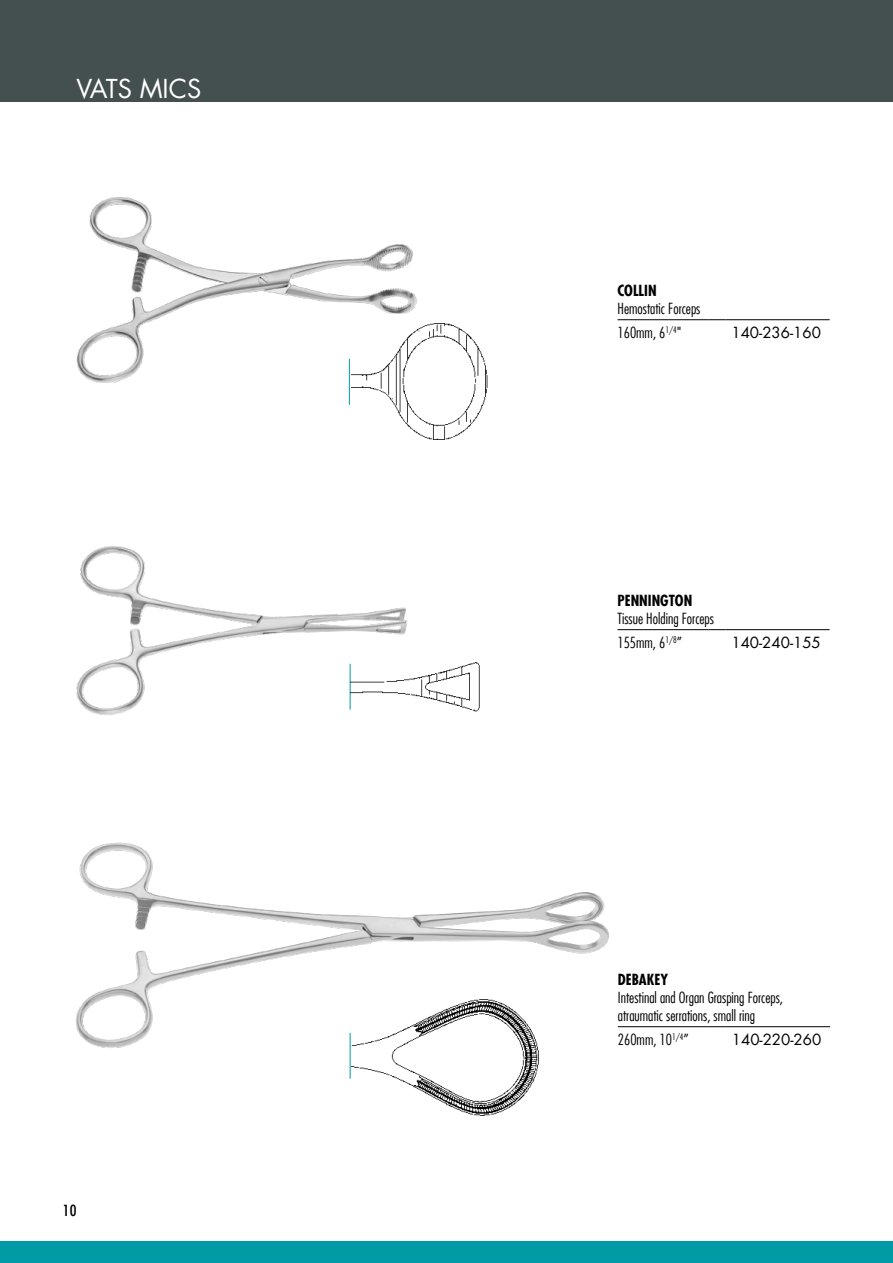
<style>
.page{position:relative;width:893px;height:1263px;background:#fff}
.page>*{position:absolute;margin:0;border:0;box-sizing:border-box;transform-origin:0 0}
.t1{font:25.5px "Futura LT";color:#fff}
.t2{font:300 condensed 15px/24px "Futura LT";color:#000}
.t3{font:15px "Futura LT";color:#000}
.t4{font:700 condensed 15px "Futura LT";color:#000}
.t5{font:condensed 15px "Futura LT";color:#000;scale:1.1 1}
</style>
<div class="page">
<div style="left:0;top:0;width:893px;height:102px;background:#444f50"></div>
<div style="left:0;top:1242px;width:893px;height:21px;background:#009ba4"></div>
<img style="left:419px;top:662px;width:61px;height:50px">
<hr style="left:617px;top:629px;width:91px;height:1px;background:#000">
<svg style="left:708px;top:629px;width:17px;height:1px"></svg>
<hr style="left:725px;top:629px;width:105px;height:1px;background:#000">
<img style="left:76px;top:546px;width:343px;height:169px">
<hr style="left:350px;top:1033px;width:1px;height:46px;background:#009ba4">
<img style="left:351px;top:1050px;width:188px;height:66px">
<img style="left:76px;top:842px;width:533px;height:208px">
<hr style="left:618px;top:1026px;width:91px;height:1px;background:#000">
<svg style="left:709px;top:1026px;width:17px;height:1px"></svg>
<hr style="left:726px;top:1026px;width:104px;height:1px;background:#000">
<hr style="left:617px;top:319px;width:91px;height:1px;background:#000">
<svg style="left:708px;top:319px;width:17px;height:1px"></svg>
<hr style="left:725px;top:319px;width:105px;height:1px;background:#000">
<hr style="left:349px;top:359px;width:1px;height:46px;background:#009ba4">
<img style="left:382px;top:323px;width:106px;height:117px">
<img style="left:76px;top:197px;width:350px;height:195px">
<h1 class="t1" style="left:77px;top:72px;width:126px">VATS MICS</h1>
<p class="t5" style="left:63px;top:1201px;width:14px">10</p>
<p class="t4" style="left:617px;top:281px;width:41px">COLLIN</p>
<p class="t2" style="left:617px;top:296px;width:84px">Hemostatic Forceps<br>160mm, 6<sup>1/4</sup>"</p>
<p class="t3" style="left:731px;top:323px;width:91px">140-236-160</p>
<p class="t4" style="left:617px;top:591px;width:76px">PENNINGTON</p>
<p class="t2" style="left:617px;top:606px;width:98px">Tissue Holding Forceps<br>155mm, 6<sup>1/8</sup>”</p>
<p class="t3" style="left:731px;top:633px;width:91px">140-240-155</p>
<p class="t4" style="left:618px;top:970px;width:52px">DEBAKEY</p>
<p class="t2" style="left:618px;top:988px;width:167px;line-height:18px">Intestinal and Organ Grasping Forceps, atraumatic serrations, small ring</p>
<p class="t2" style="left:618px;top:1027px;width:72px">260mm, 10<sup>1/4</sup>”</p>
<p class="t3" style="left:732px;top:1030px;width:91px">140-220-260</p>
</div>
